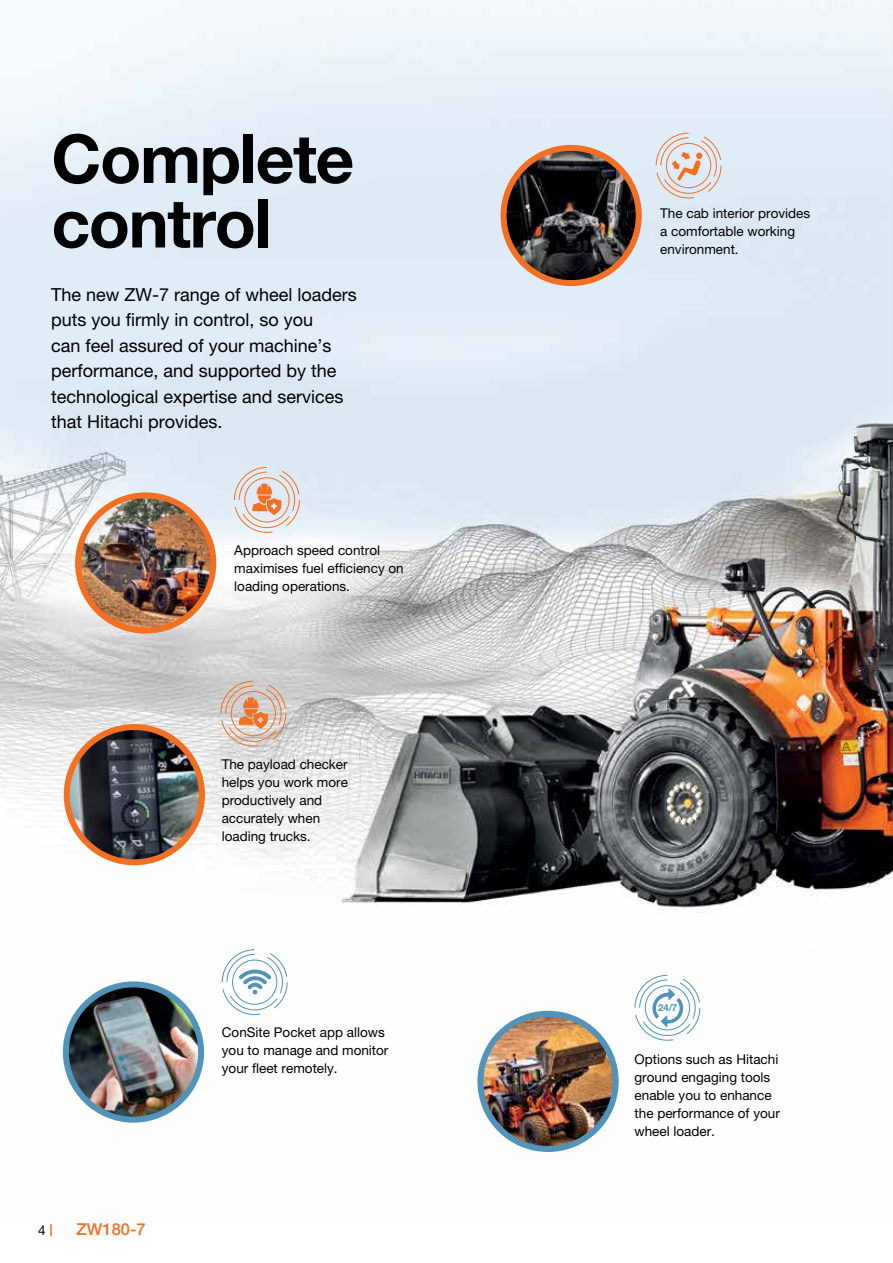
<style>
.page{position:relative;width:893px;height:1263px;background:#fff}
.page>*{position:absolute;margin:0;border:0;box-sizing:border-box;transform-origin:0 0}
.t1{font:700 67.5px/64.5px "Helvetica Neue LT Pro";letter-spacing:-.02em;color:#000}
.t2{font:18px/25.5px "Helvetica Neue LT Pro";color:#000}
.t3{font:500 16.5px "Helvetica Neue LT Pro";color:#f36f21}
.t4{font:13.5px/18px "Helvetica Neue LT Pro";color:#000}
.t5{font:700 9.75px "Helvetica Neue LT Pro";color:#5193b9}
</style>
<div class="page">
<img style="left:0;top:0;width:893px;height:1152px">
<svg style="left:655px;top:132px;width:67px;height:67px;background:#e2d8d7"></svg>
<div style="left:666px;top:143px;width:45px;height:45px;border:1px solid #f36f21;border-radius:50%"></div>
<img style="left:504px;top:148px;width:135px;height:132px">
<div style="left:501px;top:145px;width:141px;height:141px;border:6px solid #f36f21;border-radius:50%"></div>
<svg style="left:233px;top:466px;width:67px;height:67px;background:#e5d2cb"></svg>
<svg style="left:221px;top:949px;width:67px;height:66px"></svg>
<svg style="left:634px;top:974px;width:67px;height:67px"></svg>
<img style="left:480px;top:1014px;width:136px;height:135px;border-radius:68px">
<div style="left:477px;top:1011px;width:142px;height:141px;border:6px solid #5193b9;border-radius:50%"></div>
<img style="left:66px;top:984px;width:135px;height:136px;border-radius:68px">
<div style="left:63px;top:981px;width:141px;height:142px;border:6px solid #5193b9;border-radius:50%"></div>
<img style="left:78px;top:495px;width:135px;height:136px;border-radius:68px">
<div style="left:75px;top:492px;width:141px;height:142px;border:6px solid #f36f21;border-radius:50%"></div>
<img style="left:67px;top:727px;width:135px;height:135px;border-radius:68px">
<div style="left:64px;top:724px;width:141px;height:141px;border:6px solid #f36f21;border-radius:50%"></div>
<svg style="left:220px;top:680px;width:67px;height:67px;background:#d9beae"></svg>
<svg style="left:50px;top:1224px;width:2px;height:12px"></svg>
<h1 class="t1" style="left:51px;top:125px;width:304px">Complete control</h1>
<h2 class="t2" style="left:51px;top:281px;width:307px">The new ZW-7 range of wheel loaders puts you firmly in control, so you<br>can feel assured of your machine’s performance, and supported by the technological expertise and services that Hitachi provides.</h2>
<p class="t4" style="left:234px;top:541px;width:171px">Approach speed control maximises fuel efficiency on loading operations.</p>
<p class="t4" style="left:222px;top:755px;width:128px">The payload checker helps you work more productively and accurately when loading trucks.</p>
<p class="t4" style="left:38px;top:1221px;width:9px">4</p>
<p class="t3" style="left:77px;top:1220px;width:71px">ZW180-7</p>
<p class="t4" style="left:222px;top:1023px;width:168px">ConSite Pocket app allows you to manage and monitor your fleet remotely.</p>
<p class="t4" style="left:660px;top:204px;width:152px">The cab interior provides a comfortable working environment.</p>
<p class="t5" style="left:658px;top:1002px;width:21px">24/7</p>
<p class="t4" style="left:635px;top:1050px;width:147px">Options such as Hitachi ground engaging tools enable you to enhance the performance of your wheel loader.</p>
</div>
